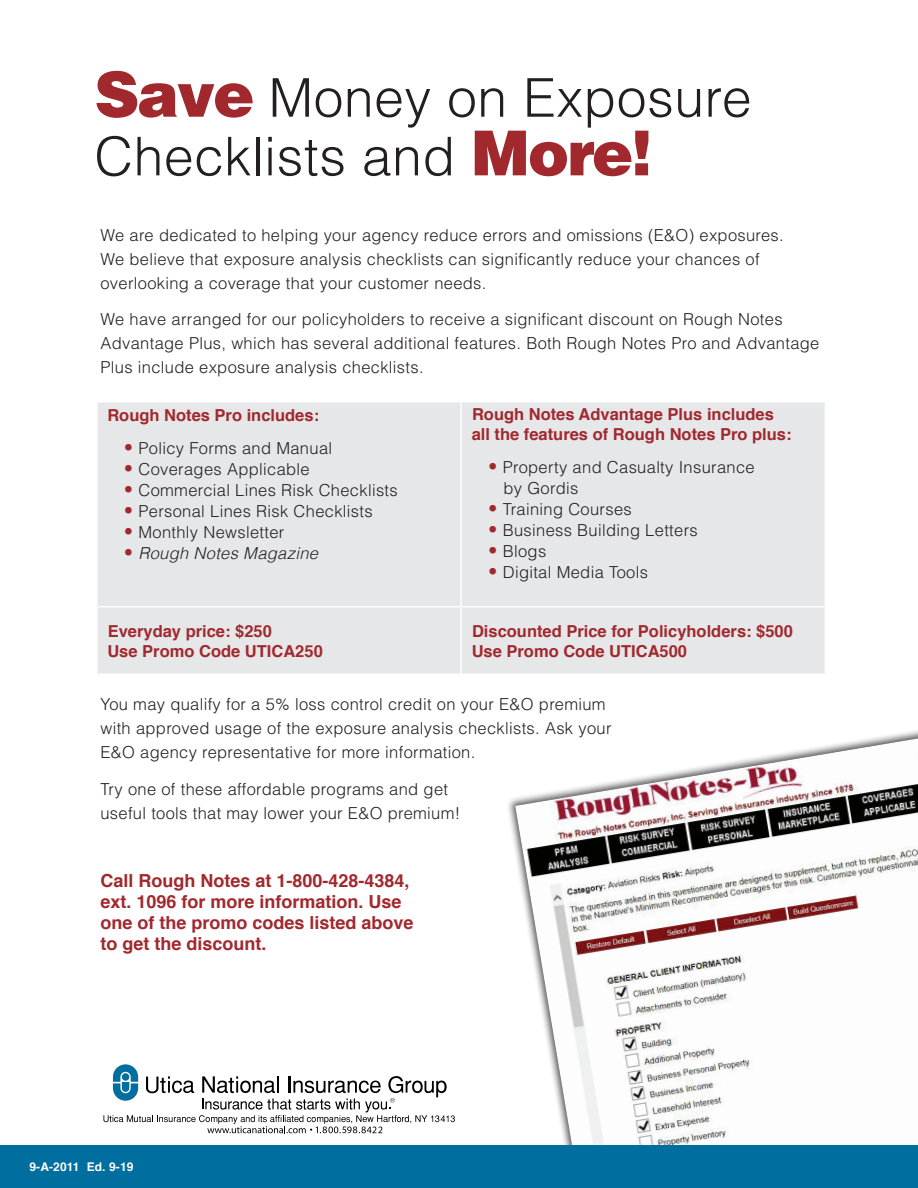
<style>
.page{position:relative;width:918px;height:1188px;background:#fff}
.page>*{position:absolute;margin:0;border:0;box-sizing:border-box;transform-origin:0 0}
.t1{font:300 53.55px/58.7px "Helvetica";letter-spacing:.01em;color:#231f20}
.t2{font:700 18px/21px "Helvetica";color:#a1292e}
.t3{font:300 16.5px/24px "Helvetica";letter-spacing:.02em;color:#231f20}
.t4{font:700 16.5px/19.8px "Helvetica";color:#a1292e}
.t5{font:italic 300 16.5px "Helvetica";letter-spacing:.02em;color:#231f20}
.t6{font:700 12px "Helvetica";letter-spacing:.01em;color:#fff}
.s1{font-weight:900;font-size:62.1px;color:#a1292e}
.s2{font-weight:700;font-size:30px;color:#a1292e}
.s3{font-weight:700;font-style:normal;font-size:30px;color:#a1292e}
</style>
<div class="page">
<img style="left:515px;top:738px;width:403px;height:407px">
<div style="left:0;top:1145px;width:918px;height:43px;background:#006e9f"></div>
<div style="left:98px;top:403px;width:727px;height:271px;background:#e6e7e9"></div>
<hr style="left:460px;top:403px;width:2px;height:203px;background:#fff">
<hr style="left:460px;top:608px;width:2px;height:66px;background:#fff">
<hr style="left:98px;top:606px;width:363px;height:2px;background:#fff">
<hr style="left:461px;top:606px;width:364px;height:2px;background:#fff">
<svg style="left:103px;top:1064px;width:352px;height:69px"></svg>
<h1 class="t1" style="left:94px;top:67px;width:659px"><span class="s1">Save</span> Money on Exposure<br>Checklists and <span class="s1">More!</span></h1>
<p class="t3" style="left:100px;top:223px;width:685px">We are dedicated to helping your agency reduce errors and omissions (E&amp;O) exposures.<br>We believe that exposure analysis checklists can significantly reduce your chances of overlooking a coverage that your customer needs.</p>
<p class="t3" style="left:100px;top:307px;width:720px">We have arranged for our policyholders to receive a significant discount on Rough Notes<br>Advantage Plus, which has several additional features. Both Rough Notes Pro and Advantage<br>Plus include exposure analysis checklists.</p>
<p class="t4" style="left:107px;top:405px;width:213px">Rough Notes Pro includes:</p>
<p class="t3" style="left:123px;top:435px;width:211px"><span class="s2">•</span> Policy Forms and Manual</p>
<p class="t3" style="left:123px;top:456px;width:188px"><span class="s2">•</span> Coverages Applicable</p>
<p class="t3" style="left:123px;top:477px;width:276px"><span class="s2">•</span> Commercial Lines Risk Checklists</p>
<p class="t3" style="left:123px;top:498px;width:251px"><span class="s2">•</span> Personal Lines Risk Checklists</p>
<p class="t3" style="left:123px;top:519px;width:163px"><span class="s2">•</span> Monthly Newsletter</p>
<p class="t5" style="left:123px;top:539px;width:197px"><span class="s3">•</span> Rough Notes Magazine</p>
<p class="t4" style="left:472px;top:405px;width:321px">Rough Notes Advantage Plus includes all the features of Rough Notes Pro plus:</p>
<p class="t3" style="left:504px;top:456px;width:253px;line-height:21px;text-indent:-16px"><span class="s2">•</span> Property and Casualty Insurance by Gordis</p>
<p class="t3" style="left:487px;top:497px;width:146px"><span class="s2">•</span> Training Courses</p>
<p class="t3" style="left:487px;top:518px;width:212px"><span class="s2">•</span> Business Building Letters</p>
<p class="t3" style="left:487px;top:539px;width:60px"><span class="s2">•</span> Blogs</p>
<p class="t3" style="left:487px;top:560px;width:162px"><span class="s2">•</span> Digital Media Tools</p>
<p class="t4" style="left:107px;top:621px;width:217px">Everyday price: $250<br>Use Promo Code UTICA250</p>
<p class="t4" style="left:472px;top:621px;width:323px">Discounted Price for Policyholders: $500<br>Use Promo Code UTICA500</p>
<p class="t3" style="left:100px;top:692px;width:513px">You may qualify for a 5% loss control credit on your E&amp;O premium with approved usage of the exposure analysis checklists. Ask your<br>E&amp;O agency representative for more information.</p>
<p class="t3" style="left:100px;top:776px;width:361px">Try one of these affordable programs and get useful tools that may lower your E&amp;O premium!</p>
<p class="t2" style="left:100px;top:871px;width:315px">Call Rough Notes at 1-800-428-4384, ext. 1096 for more information. Use one of the promo codes listed above to get the discount.</p>
<p class="t6" style="left:29px;top:1157px;width:106px">9-A-2011 Ed. 9-19</p>
</div>
